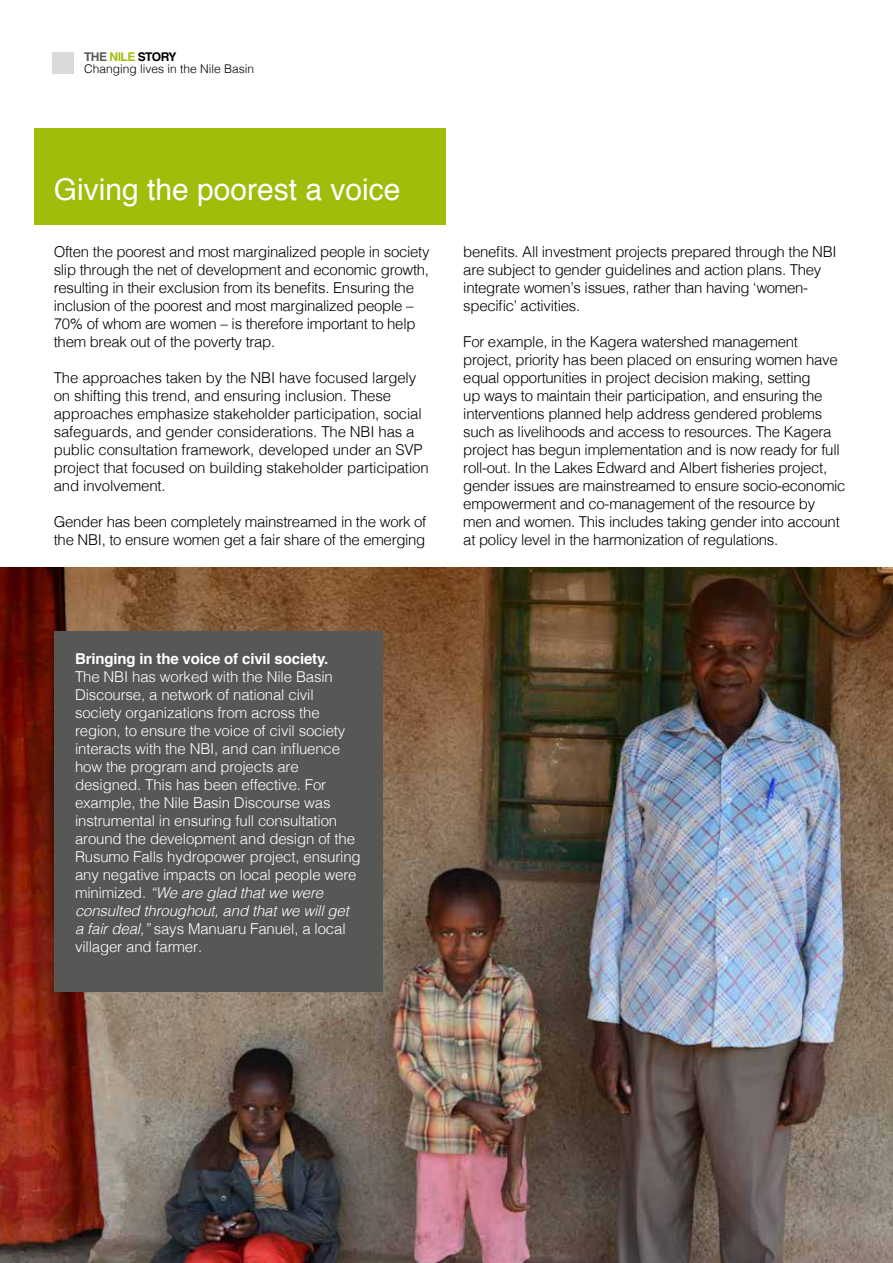
<style>
.page{position:relative;width:893px;height:1263px;background:#fff}
.page>*{position:absolute;margin:0;border:0;box-sizing:border-box;transform-origin:0 0}
.t1{font:30px "Helvetica";color:#fff}
.t2{font:300 15px/18px "Helvetica";letter-spacing:-.02em;color:#000}
.t3{font:300 15px/18px "Helvetica";letter-spacing:-.01em;color:#fff}
.t4{font:700 15px "Helvetica";letter-spacing:-.01em;color:#fff}
.t5{font:300 12px/12.5px "Helvetica";color:#000}
.s1{font-weight:700;color:#575756}
.s2{font-weight:700;color:#a2bc0c}
.s3{font-weight:700}
.s4{font-style:italic}
</style>
<div class="page">
<div style="left:52px;top:52px;width:21px;height:21px;background:#dadada"></div>
<div style="left:34px;top:128px;width:411px;height:97px;background:#a2bc0c"></div>
<img style="left:0;top:567px;width:893px;height:696px">
<div style="left:54px;top:631px;width:329px;height:360px;background:#575756"></div>
<p class="t5" style="left:84px;top:50px;width:172px"><span class="s1">THE</span> <span class="s2">NILE</span> <span class="s3">STORY<br></span>Changing lives in the Nile Basin</p>
<h1 class="t1" style="left:54px;top:169px;width:348px">Giving the poorest a voice</h1>
<p class="t2" style="left:54px;top:242px;width:377px">Often the poorest and most marginalized people in society slip through the net of development and economic growth, resulting in their exclusion from its benefits. Ensuring the inclusion of the poorest and most marginalized people – 70% of whom are women – is therefore important to help them break out of the poverty trap.</p>
<p class="t2" style="left:54px;top:368px;width:376px">The approaches taken by the NBI have focused largely on shifting this trend, and ensuring inclusion. These approaches emphasize stakeholder participation, social safeguards, and gender considerations. The NBI has a public consultation framework, developed under an SVP project that focused on building stakeholder participation and involvement.</p>
<p class="t2" style="left:54px;top:512px;width:374px">Gender has been completely mainstreamed in the work of the NBI, to ensure women get a fair share of the emerging</p>
<p class="t2" style="left:463px;top:242px;width:375px">benefits. All investment projects prepared through the NBI are subject to gender guidelines and action plans. They integrate women’s issues, rather than having ‘women&shy;specific’ activities.</p>
<p class="t2" style="left:463px;top:332px;width:384px">For example, in the Kagera watershed management project, priority has been placed on ensuring women have equal opportunities in project decision making, setting<br>up ways to maintain their participation, and ensuring the interventions planned help address gendered problems such as livelihoods and access to resources. The Kagera project has begun implementation and is now ready for full roll-out. In the Lakes Edward and Albert fisheries project, gender issues are mainstreamed to ensure socio-economic empowerment and co-management of the resource by men and women. This includes taking gender into account at policy level in the harmonization of regulations.</p>
<p class="t4" style="left:75px;top:649px;width:255px">Bringing in the voice of civil society.</p>
<p class="t3" style="left:75px;top:667px;width:287px">The NBI has worked with the Nile Basin Discourse, a network of national civil society organizations from across the region, to ensure the voice of civil society interacts with the NBI, and can influence how the program and projects are designed. This has been effective. For example, the Nile Basin Discourse was instrumental in ensuring full consultation around the development and design of the Rusumo Falls hydropower project, ensuring any negative impacts on local people were minimized. <span class="s4">“We are glad that we were consulted throughout, and that we will get a fair deal,”</span> says Manuaru Fanuel, a local villager and farmer.</p>
</div>
